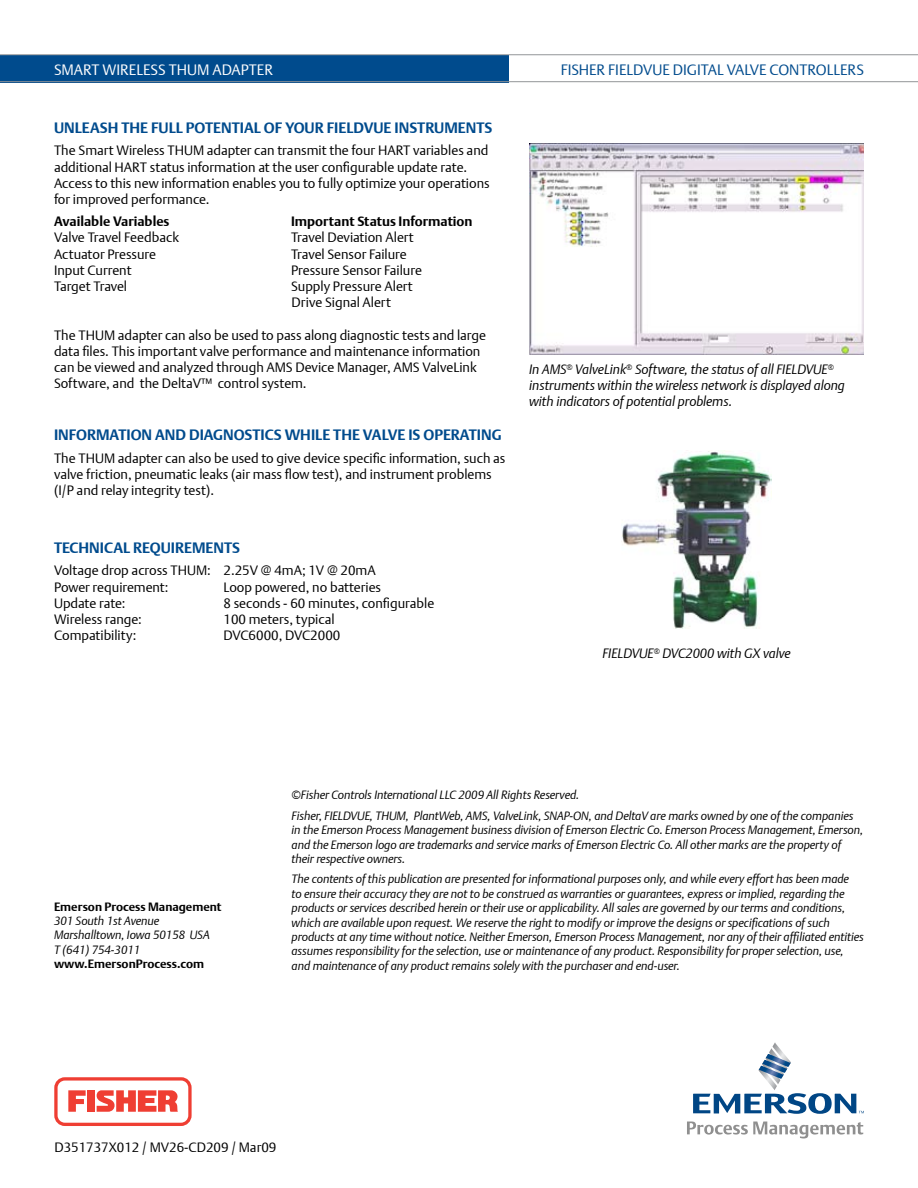
<style>
.page{position:relative;width:918px;height:1188px;background:#fff}
.page>*{position:absolute;margin:0;border:0;box-sizing:border-box;transform-origin:0 0}
.t1{font:700 15px "DTL Argo T";color:#004b8d}
.t2{font:15px "DTL Argo T Light";color:#004b8d}
.t3{font:15px "DTL Argo T Light";color:#fff}
.t4{font:13.5px/16.2px "DTL Argo T Light";color:#000}
.t5{font:italic 13.5px/16.2px "DTL Argo T Light";color:#000}
.t6{font:700 13.5px "DTL Argo T";color:#000}
.t7{font:italic 12px/14.4px "DTL Argo T Light";letter-spacing:-.005em;color:#000}
.t8{font:700 12px "DTL Argo T";color:#000}
</style>
<div class="page">
<div style="left:0;top:55px;width:508px;height:27px;background:#004b8d"></div>
<hr style="left:0;top:54px;width:918px;height:1px;background:#939598">
<hr style="left:0;top:81px;width:918px;height:1px;background:#939598">
<svg style="left:693px;top:1042px;width:171px;height:72px"></svg>
<svg style="left:687px;top:1122px;width:176px;height:17px"></svg>
<img style="left:622px;top:450px;width:149px;height:178px">
<img style="left:529px;top:143px;width:335px;height:212px">
<svg style="left:68px;top:1090px;width:18px;height:22px"></svg>
<div style="left:88px;top:1090px;width:7px;height:22px;background:#ef3e33"></div>
<div style="left:54px;top:1077px;width:138px;height:49px;border:3px solid #ef3e33;border-radius:9px"></div>
<svg style="left:97px;top:1090px;width:81px;height:22px"></svg>
<p class="t3" style="left:54px;top:61px;width:220px">SMART WIRELESS THUM ADAPTER</p>
<p class="t2" style="left:561px;top:61px;width:305px">FISHER FIELDVUE DIGITAL VALVE CONTROLLERS</p>
<p class="t1" style="left:54px;top:119px;width:440px">UNLEASH THE FULL POTENTIAL OF YOUR FIELDVUE INSTRUMENTS</p>
<p class="t4" style="left:54px;top:142px;width:437px">The Smart Wireless THUM adapter can transmit the four HART variables and additional HART status information at the user configurable update rate.<br>Access to this new information enables you to fully optimize your operations for improved performance.</p>
<p class="t6" style="left:54px;top:213px;width:117px">Available Variables</p>
<p class="t6" style="left:291px;top:213px;width:183px">Important Status Information</p>
<p class="t4" style="left:54px;top:229px;width:127px">Valve Travel Feedback</p>
<p class="t4" style="left:291px;top:229px;width:124px">Travel Deviation Alert</p>
<p class="t4" style="left:54px;top:246px;width:104px">Actuator Pressure</p>
<p class="t4" style="left:291px;top:246px;width:117px">Travel Sensor Failure</p>
<p class="t4" style="left:54px;top:262px;width:79px">Input Current</p>
<p class="t4" style="left:291px;top:262px;width:133px">Pressure Sensor Failure</p>
<p class="t4" style="left:54px;top:278px;width:75px">Target Travel</p>
<p class="t4" style="left:291px;top:278px;width:123px">Supply Pressure Alert<br>Drive Signal Alert</p>
<p class="t4" style="left:54px;top:327px;width:434px">The THUM adapter can also be used to pass along diagnostic tests and large data files. This important valve performance and maintenance information can be viewed and analyzed through AMS Device Manager, AMS ValveLink Software, and the DeltaV™ control system.</p>
<p class="t1" style="left:54px;top:426px;width:449px">INFORMATION AND DIAGNOSTICS WHILE THE VALVE IS OPERATING</p>
<p class="t4" style="left:54px;top:450px;width:453px">The THUM adapter can also be used to give device specific information, such as valve friction, pneumatic leaks (air mass flow test), and instrument problems (I/P and relay integrity test).</p>
<p class="t1" style="left:54px;top:539px;width:188px">TECHNICAL REQUIREMENTS</p>
<p class="t4" style="left:54px;top:562px;width:323px">Voltage drop across THUM: 2.25V @ 4mA; 1V @ 20mA<br>Power requirement:</p>
<p class="t4" style="left:224px;top:579px;width:159px">Loop powered, no batteries</p>
<p class="t4" style="left:54px;top:595px;width:73px">Update rate:</p>
<p class="t4" style="left:224px;top:595px;width:212px">8 seconds - 60 minutes, configurable</p>
<p class="t4" style="left:54px;top:611px;width:89px">Wireless range:</p>
<p class="t4" style="left:224px;top:611px;width:113px">100 meters, typical</p>
<p class="t4" style="left:54px;top:627px;width:84px">Compatibility:</p>
<p class="t4" style="left:224px;top:627px;width:118px">DVC6000, DVC2000</p>
<p class="t5" style="left:529px;top:361px;width:317px">In AMS<sup>®</sup> ValveLink<sup>®</sup> Software, the status of all FIELDVUE<sup>® </sup>instruments within the wireless network is displayed along with indicators of potential problems.</p>
<p class="t5" style="left:603px;top:645px;width:190px">FIELDVUE<sup>®</sup> DVC2000 with GX valve</p>
<p class="t8" style="left:54px;top:899px;width:169px">Emerson Process Management</p>
<p class="t7" style="left:54px;top:914px;width:157px">301 South 1st Avenue<br>Marshalltown, Iowa 50158 USA<br>T (641) 754-3011</p>
<p class="t8" style="left:54px;top:957px;width:152px">www.EmersonProcess.com</p>
<p class="t7" style="left:292px;top:785px;width:563px;line-height:20.4px">©Fisher Controls International LLC 2009 All Rights Reserved.<br>Fisher, FIELDVUE, THUM, PlantWeb, AMS, ValveLink, SNAP-ON, and DeltaV are marks owned by one of the companies</p>
<p class="t7" style="left:292px;top:823px;width:573px">in the Emerson Process Management business division of Emerson Electric Co. Emerson Process Management, Emerson, and the Emerson logo are trademarks and service marks of Emerson Electric Co. All other marks are the property of their respective owners.</p>
<p class="t7" style="left:292px;top:872px;width:574px">The contents of this publication are presented for informational purposes only, and while every effort has been made<br>to ensure their accuracy they are not to be construed as warranties or guarantees, express or implied, regarding the products or services described herein or their use or applicability. All sales are governed by our terms and conditions, which are available upon request. We reserve the right to modify or improve the designs or specifications of such products at any time without notice. Neither Emerson, Emerson Process Management, nor any of their affiliated entities assumes responsibility for the selection, use or maintenance of any product. Responsibility for proper selection, use, and maintenance of any product remains solely with the purchaser and end-user.</p>
<p class="t4" style="left:54px;top:1139px;width:224px">D351737X012 / MV26-CD209 / Mar09</p>
</div>
